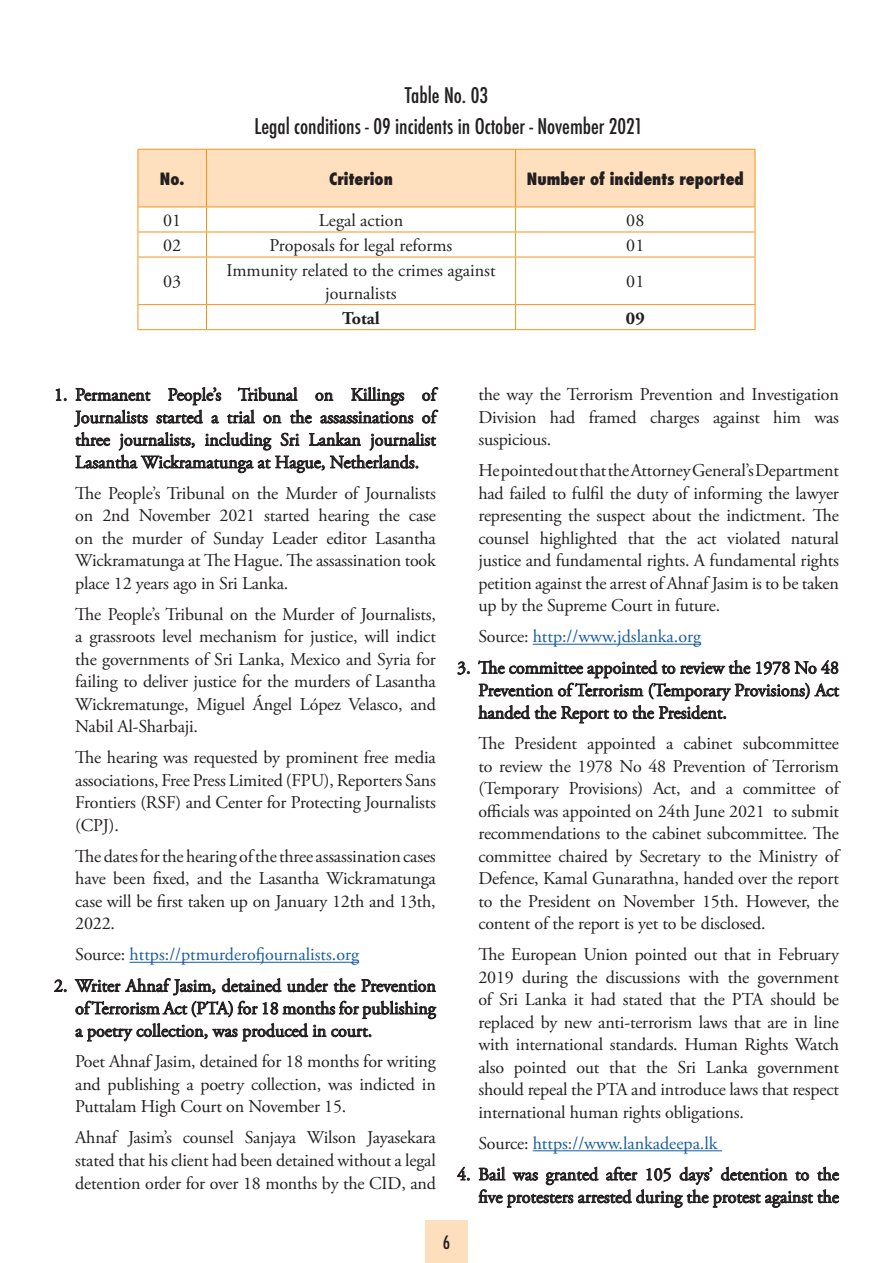
<style>
.page{position:relative;width:893px;height:1263px;background:#fff}
.page>*{position:absolute;margin:0;border:0;box-sizing:border-box;transform-origin:0 0}
.t1{font:500 condensed 21px/31px "Futura";color:#231f20;text-align:center}
.t2{font:18px/22.5px "Adobe Garamond Pro";letter-spacing:-.01em;color:#231f20;text-align:justify}
.t3{font:18px "Adobe Garamond Pro";color:#175d9e}
.t4{font:700 18px "Adobe Garamond Pro";color:#231f20}
.t5{font:500 condensed 18px "Futura";color:#231f20}
.t6{font:800 condensed 16.5px "Futura";color:#231f20}
.s1{color:#231f20}
</style>
<div class="page">
<div style="left:425px;top:1220px;width:43px;height:43px;background:#fddfbe"></div>
<svg style="left:138px;top:149px;width:618px;height:108px"></svg>
<hr style="left:138px;top:257px;width:68px;height:1px;background:#f7931d">
<hr style="left:138px;top:257px;width:1px;height:47px;background:#f7931d">
<hr style="left:206px;top:257px;width:310px;height:1px;background:#f7931d">
<hr style="left:206px;top:257px;width:1px;height:47px;background:#f7931d">
<hr style="left:516px;top:257px;width:239px;height:1px;background:#f7931d">
<hr style="left:515px;top:257px;width:1px;height:47px;background:#f7931d">
<hr style="left:755px;top:257px;width:1px;height:47px;background:#f7931d">
<hr style="left:138px;top:304px;width:68px;height:1px;background:#f7931d">
<svg style="left:138px;top:305px;width:1px;height:24px"></svg>
<hr style="left:206px;top:304px;width:310px;height:1px;background:#f7931d">
<svg style="left:206px;top:305px;width:1px;height:24px"></svg>
<hr style="left:516px;top:304px;width:239px;height:1px;background:#f7931d">
<svg style="left:515px;top:305px;width:1px;height:24px"></svg>
<svg style="left:755px;top:305px;width:1px;height:24px"></svg>
<hr style="left:138px;top:329px;width:68px;height:1px;background:#f7931d">
<hr style="left:206px;top:329px;width:310px;height:1px;background:#f7931d">
<hr style="left:516px;top:329px;width:239px;height:1px;background:#f7931d">
<hr style="left:130px;top:962px;width:229px;height:1px;background:#175d9e">
<svg style="left:56px;top:388px;width:10px;height:13px"></svg>
<svg style="left:74px;top:387px;width:364px;height:87px"></svg>
<svg style="left:54px;top:980px;width:12px;height:12px"></svg>
<svg style="left:75px;top:978px;width:361px;height:64px"></svg>
<hr style="left:533px;top:644px;width:168px;height:1px;background:#175d9e">
<hr style="left:533px;top:1150px;width:189px;height:1px;background:#175d9e">
<svg style="left:458px;top:662px;width:11px;height:13px"></svg>
<svg style="left:478px;top:660px;width:361px;height:64px"></svg>
<svg style="left:457px;top:1167px;width:12px;height:13px"></svg>
<svg style="left:479px;top:1166px;width:360px;height:42px"></svg>
<p class="t1" style="left:254px;top:80px;width:390px">Table No. 03<br>Legal conditions - 09 incidents in October - November 2021</p>
<p class="t6" style="left:160px;top:168px;width:26px">No.</p>
<p class="t6" style="left:329px;top:168px;width:65px">Criterion</p>
<p class="t6" style="left:527px;top:168px;width:219px">Number of incidents reported</p>
<p class="t2" style="left:163px;top:210px;width:19px">01</p>
<p class="t2" style="left:319px;top:210px;width:86px">Legal action</p>
<p class="t2" style="left:626px;top:210px;width:19px">08</p>
<p class="t2" style="left:163px;top:235px;width:19px">02</p>
<p class="t2" style="left:270px;top:235px;width:184px">Proposals for legal reforms</p>
<p class="t2" style="left:626px;top:235px;width:19px">01</p>
<p class="t2" style="left:163px;top:271px;width:19px">03</p>
<p class="t2" style="left:227px;top:260px;width:270px;text-align:center">Immunity related to the crimes against journalists</p>
<p class="t2" style="left:626px;top:271px;width:19px">01</p>
<p class="t4" style="left:342px;top:307px;width:39px">Total</p>
<p class="t4" style="left:626px;top:307px;width:20px">09</p>
<p class="t2" style="left:75px;top:384px;width:362px;text-indent:-21px">1. Permanent People’s Tribunal on Killings of Journalists started a trial on the assassinations of three journalists, including Sri Lankan journalist Lasantha Wickramatunga at Hague, Netherlands.</p>
<p class="t2" style="left:75px;top:483px;width:362px">The People’s Tribunal on the Murder of Journalists on 2nd November 2021 started hearing the case on the murder of Sunday Leader editor Lasantha Wickramatunga at The Hague. The assassination took place 12 years ago in Sri Lanka.</p>
<p class="t2" style="left:75px;top:604px;width:362px">The People’s Tribunal on the Murder of Journalists, a grassroots level mechanism for justice, will indict the governments of Sri Lanka, Mexico and Syria for failing to deliver justice for the murders of Lasantha Wickrematunge, Miguel Ángel López Velasco, and Nabil Al-Sharbaji.</p>
<p class="t2" style="left:75px;top:747px;width:362px">The hearing was requested by prominent free media associations, Free Press Limited (FPU), Reporters Sans Frontiers (RSF) and Center for Protecting Journalists (CPJ).</p>
<p class="t2" style="left:75px;top:846px;width:362px">The dates for the hearing of the three assassination cases have been fixed, and the Lasantha Wickramatunga case will be first taken up on January 12th and 13th, 2022.</p>
<p class="t3" style="left:75px;top:944px;width:285px"><span class="s1">Source:</span> https://ptmurderofjournalists.org</p>
<p class="t2" style="left:75px;top:975px;width:362px;text-indent:-21px">2. Writer Ahnaf Jasim, detained under the Prevention of Terrorism Act (PTA) for 18 months for publishing a poetry collection, was produced in court.</p>
<p class="t2" style="left:75px;top:1051px;width:362px">Poet Ahnaf Jasim, detained for 18 months for writing and publishing a poetry collection, was indicted in Puttalam High Court on November 15.</p>
<p class="t2" style="left:75px;top:1127px;width:362px">Ahnaf Jasim’s counsel Sanjaya Wilson Jayasekara stated that his client had been detained without a legal detention order for over 18 months by the CID, and</p>
<p class="t2" style="left:478px;top:384px;width:362px">the way the Terrorism Prevention and Investigation Division had framed charges against him was suspicious.</p>
<p class="t2" style="left:478px;top:460px;width:362px">He pointed out that the Attorney General’s Department had failed to fulfil the duty of informing the lawyer representing the suspect about the indictment. The counsel highlighted that the act violated natural justice and fundamental rights. A fundamental rights petition against the arrest of Ahnaf Jasim is to be taken up by the Supreme Court in future.</p>
<p class="t3" style="left:478px;top:626px;width:224px"><span class="s1">Source:</span> http://www.jdslanka.org</p>
<p class="t2" style="left:478px;top:657px;width:362px;text-indent:-21px">3. The committee appointed to review the 1978 No 48<br>Prevention of Terrorism (Temporary Provisions) Act handed the Report to the President.</p>
<p class="t2" style="left:478px;top:733px;width:362px">The President appointed a cabinet subcommittee to review the 1978 No 48 Prevention of Terrorism (Temporary Provisions) Act, and a committee of officials was appointed on 24th June 2021 to submit recommendations to the cabinet subcommittee. The committee chaired by Secretary to the Ministry of Defence, Kamal Gunarathna, handed over the report to the President on November 15th. However, the content of the report is yet to be disclosed.</p>
<p class="t2" style="left:478px;top:944px;width:362px">The European Union pointed out that in February 2019 during the discussions with the government of Sri Lanka it had stated that the PTA should be replaced by new anti-terrorism laws that are in line with international standards. Human Rights Watch also pointed out that the Sri Lanka government should repeal the PTA and introduce laws that respect international human rights obligations.</p>
<p class="t3" style="left:478px;top:1132px;width:241px"><span class="s1">Source:</span> https://www.lankadeepa.lk</p>
<p class="t2" style="left:457px;top:1164px;width:383px;text-align:right">4. Bail was granted after 105 days’ detention to the five protesters arrested during the protest against the</p>
<p class="t5" style="left:443px;top:1230px;width:9px">6</p>
</div>
